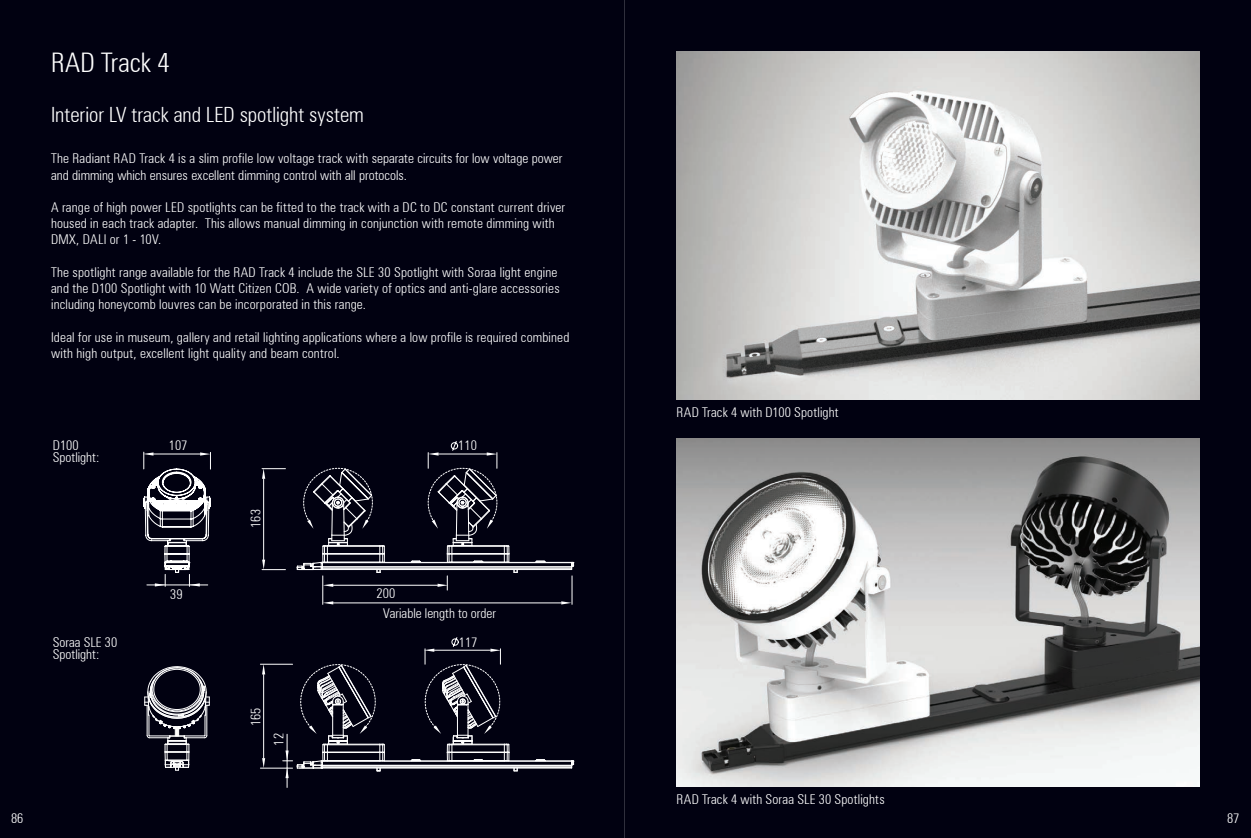
<style>
.page{position:relative;width:1251px;height:838px;background:#fff}
.page>*{position:absolute;margin:0;border:0;box-sizing:border-box;transform-origin:0 0}
.t1{font:300 condensed 27px "Zurich BT";color:#fff}
.t2{font:300 condensed 21px "Zurich BT";letter-spacing:-.005em;color:#fff}
.t3{font:300 condensed 13.5px/16.2px "Zurich BT";letter-spacing:.01em;color:#fff}
</style>
<div class="page">
<div style="left:0;top:0;width:624px;height:838px;background:#010111"></div>
<div style="left:624px;top:0;width:626px;height:838px;background:#010111"></div>
<img style="left:676px;top:438px;width:523px;height:349px">
<img style="left:676px;top:51px;width:523px;height:349px">
<svg style="left:144px;top:666px;width:66px;height:104px;background:#3c3c48"></svg>
<hr style="left:322px;top:569px;width:249px;height:1px;background:#fff">
<hr style="left:322px;top:568px;width:249px;height:1px;background:#fff">
<hr style="left:322px;top:566px;width:249px;height:1px;background:#fff">
<hr style="left:384px;top:562px;width:187px;height:1px;background:#fff">
<svg style="left:410px;top:560px;width:11px;height:2px"></svg>
<svg style="left:534px;top:560px;width:12px;height:2px"></svg>
<svg style="left:571px;top:561px;width:3px;height:9px"></svg>
<svg style="left:513px;top:570px;width:4px;height:3px"></svg>
<hr style="left:452px;top:561px;width:52px;height:1px;background:#fff">
<hr style="left:452px;top:545px;width:52px;height:1px;background:#fff">
<hr style="left:452px;top:546px;width:52px;height:1px;background:#fff">
<hr style="left:452px;top:553px;width:52px;height:1px;background:#fff">
<svg style="left:504px;top:544px;width:5px;height:18px"></svg>
<hr style="left:333px;top:602px;width:228px;height:1px;background:#fff">
<svg style="left:427px;top:440px;width:70px;height:122px;background:#242432"></svg>
<svg style="left:561px;top:576px;width:11px;height:28px"></svg>
<hr style="left:263px;top:479px;width:1px;height:80px;background:#fff">
<svg style="left:262px;top:468px;width:23px;height:11px"></svg>
<svg style="left:262px;top:559px;width:23px;height:11px"></svg>
<svg style="left:296px;top:467px;width:89px;height:137px;background:#232331"></svg>
<hr style="left:333px;top:585px;width:104px;height:1px;background:#fff">
<svg style="left:437px;top:576px;width:11px;height:14px"></svg>
<svg style="left:143px;top:420px;width:68px;height:166px"></svg>
<hr style="left:322px;top:767px;width:249px;height:1px;background:#fff">
<hr style="left:322px;top:766px;width:249px;height:1px;background:#fff">
<hr style="left:322px;top:765px;width:249px;height:1px;background:#fff">
<hr style="left:322px;top:761px;width:249px;height:1px;background:#fff">
<hr style="left:384px;top:760px;width:187px;height:1px;background:#fff">
<svg style="left:534px;top:758px;width:12px;height:3px"></svg>
<svg style="left:571px;top:760px;width:3px;height:8px"></svg>
<svg style="left:513px;top:768px;width:4px;height:3px"></svg>
<svg style="left:283px;top:662px;width:102px;height:125px;background:#262634"></svg>
<svg style="left:410px;top:636px;width:99px;height:126px;background:#222230"></svg>
<hr style="left:260px;top:664px;width:32px;height:1px;background:#fff">
<hr style="left:260px;top:767px;width:32px;height:1px;background:#fff">
<hr style="left:263px;top:674px;width:1px;height:84px;background:#fff">
<svg style="left:262px;top:664px;width:3px;height:10px"></svg>
<svg style="left:262px;top:758px;width:3px;height:10px"></svg>
<p class="t1" style="left:51px;top:46px;width:120px">RAD Track 4</p>
<p class="t2" style="left:51px;top:102px;width:314px">Interior LV track and LED spotlight system</p>
<p class="t3" style="left:51px;top:150px;width:513px">The Radiant RAD Track 4 is a slim profile low voltage track with separate circuits for low voltage power and dimming which ensures excellent dimming control with all protocols.</p>
<p class="t3" style="left:51px;top:199px;width:515px">A range of high power LED spotlights can be fitted to the track with a DC to DC constant current driver housed in each track adapter. This allows manual dimming in conjunction with remote dimming with<br>DMX, DALI or 1 - 10V.</p>
<p class="t3" style="left:51px;top:264px;width:510px">The spotlight range available for the RAD Track 4 include the SLE 30 Spotlight with Soraa light engine and the D100 Spotlight with 10 Watt Citizen COB. A wide variety of optics and anti-glare accessories including honeycomb louvres can be incorporated in this range.</p>
<p class="t3" style="left:51px;top:329px;width:520px">Ideal for use in museum, gallery and retail lighting applications where a low profile is required combined with high output, excellent light quality and beam control.</p>
<p class="t3" style="left:53px;top:439px;width:48px;line-height:12px">D100<br>Spotlight:</p>
<p class="t3" style="left:53px;top:635px;width:66px;line-height:12px">Soraa SLE 30<br>Spotlight:</p>
<p class="t3" style="left:169px;top:437px;width:20px">107</p>
<p class="t3" style="left:170px;top:585px;width:14px">39</p>
<p class="t3" style="left:247px;top:528px;width:20px;rotate:-90deg">163</p>
<p class="t3" style="left:247px;top:726px;width:20px;rotate:-90deg">165</p>
<p class="t3" style="left:270px;top:745px;width:14px;rotate:-90deg">12</p>
<p class="t3" style="left:376px;top:585px;width:20px">200</p>
<p class="t3" style="left:458px;top:437px;width:20px">110</p>
<p class="t3" style="left:383px;top:605px;width:115px">Variable length to order</p>
<p class="t3" style="left:459px;top:633px;width:20px">117</p>
<p class="t3" style="left:676px;top:403px;width:164px">RAD Track 4 with D100 Spotlight</p>
<p class="t3" style="left:676px;top:790px;width:209px">RAD Track 4 with Soraa SLE 30 Spotlights</p>
<p class="t3" style="left:11px;top:809px;width:14px">86</p>
<p class="t3" style="left:1226px;top:809px;width:14px">87</p>
</div>
